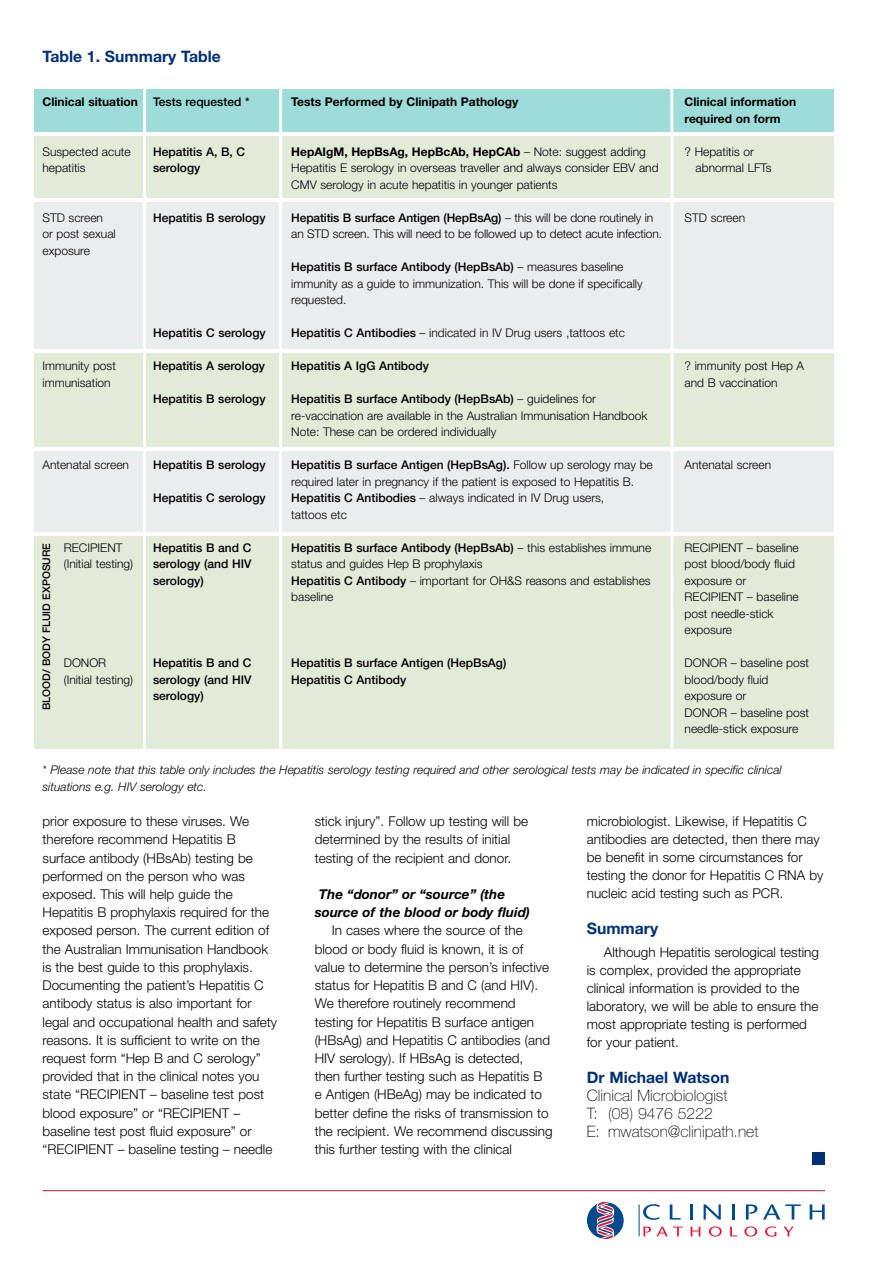
<style>
.page{position:relative;width:893px;height:1263px;background:#fff}
.page>*{position:absolute;margin:0;border:0;box-sizing:border-box;transform-origin:0 0}
.t1{font:100 15.75px/18px "Helvetica Neue";color:#000}
.t2{font:700 15.75px "Helvetica Neue";color:#003075}
.t3{font:300 13.5px/18.1px "Helvetica Neue";color:#000}
.t4{font:italic 700 13.5px/18.1px "Helvetica Neue";color:#000}
.t5{font:300 12px/16.5px "Helvetica Neue";color:#000}
.t6{font:500 12px/16.5px "Helvetica Neue";color:#000}
.t7{font:italic 300 12px/16.5px "Helvetica Neue";color:#000}
.t8{font:700 12px/16.5px "Helvetica Neue";color:#000}
.t9{font:500 10.5px "Helvetica Neue";color:#000}
.s1{font-weight:700}
.s2{font-weight:500}
</style>
<div class="page">
<div style="left:34px;top:89px;width:799px;height:43px;background:#9ddcd8"></div>
<div style="left:34px;top:136px;width:799px;height:62px;background:#e2ead8"></div>
<div style="left:34px;top:202px;width:799px;height:147px;background:#e9edee"></div>
<div style="left:34px;top:353px;width:799px;height:93px;background:#e2ead8"></div>
<div style="left:34px;top:536px;width:799px;height:212px;background:#e2ead8"></div>
<div style="left:34px;top:451px;width:799px;height:80px;background:#e9edee"></div>
<hr style="left:639px;top:1204px;width:1px;height:32px;background:#004a8d">
<div style="left:587px;top:1202px;width:37px;height:37px;background:#004a8d;border-radius:50%"></div>
<svg style="left:597px;top:1202px;width:17px;height:37px"></svg>
<svg style="left:643px;top:1226px;width:40px;height:10px"></svg>
<svg style="left:691px;top:1226px;width:9px;height:10px"></svg>
<svg style="left:709px;top:1226px;width:13px;height:10px"></svg>
<svg style="left:730px;top:1226px;width:7px;height:10px"></svg>
<svg style="left:744px;top:1226px;width:13px;height:10px"></svg>
<svg style="left:765px;top:1226px;width:11px;height:10px"></svg>
<svg style="left:784px;top:1226px;width:10px;height:10px"></svg>
<svg style="left:643px;top:1204px;width:17px;height:16px"></svg>
<svg style="left:670px;top:1204px;width:11px;height:15px"></svg>
<svg style="left:690px;top:1204px;width:2px;height:15px"></svg>
<svg style="left:704px;top:1204px;width:17px;height:15px"></svg>
<hr style="left:732px;top:1204px;width:3px;height:15px;background:#004a8d">
<svg style="left:746px;top:1204px;width:11px;height:15px"></svg>
<svg style="left:763px;top:1204px;width:38px;height:15px"></svg>
<svg style="left:810px;top:1204px;width:15px;height:15px"></svg>
<hr style="left:43px;top:1190px;width:782px;height:1px;background:#ae1833">
<div style="left:812px;top:1152px;width:13px;height:13px;background:#003075"></div>
<hr style="left:143px;top:85px;width:3px;height:663px;background:#fff">
<hr style="left:279px;top:85px;width:3px;height:663px;background:#fff">
<hr style="left:670px;top:85px;width:3px;height:663px;background:#fff">
<p class="t2" style="left:43px;top:51px;width:180px">Table 1. Summary Table</p>
<p class="t8" style="left:43px;top:95px;width:97px">Clinical situation</p>
<p class="t8" style="left:291px;top:95px;width:229px">Tests Performed by Clinipath Pathology</p>
<p class="t5" style="left:291px;top:144px;width:369px"><span class="s1">HepAIgM, HepBsAg, HepBcAb, HepCAb</span> – Note: suggest adding<br>Hepatitis E serology in overseas traveller and always consider EBV and<br>CMV serology in acute hepatitis in younger patients</p>
<p class="t5" style="left:291px;top:210px;width:372px"><span class="s2">Hepatitis B surface Antigen (HepBsAg)</span> – this will be done routinely in an STD screen. This will need to be followed up to detect acute infection.</p>
<p class="t5" style="left:291px;top:260px;width:353px"><span class="s2">Hepatitis B surface Antibody (HepBsAb)</span> – measures baseline immunity as a guide to immunization. This will be done if specifically requested.</p>
<p class="t5" style="left:291px;top:326px;width:335px"><span class="s2">Hepatitis C Antibodies</span> – indicated in IV Drug users ,tattoos etc</p>
<p class="t6" style="left:291px;top:359px;width:139px">Hepatitis A IgG Antibody</p>
<p class="t5" style="left:291px;top:392px;width:358px"><span class="s2">Hepatitis B surface Antibody (HepBsAb)</span> – guidelines for re-vaccination are available in the Australian Immunisation Handbook<br>Note: These can be ordered individually</p>
<p class="t5" style="left:291px;top:458px;width:363px"><span class="s2">Hepatitis B surface Antigen (HepBsAg).</span> Follow up serology may be required later in pregnancy if the patient is exposed to Hepatitis B.<br><span class="s2">Hepatitis C Antibodies</span> – always indicated in IV Drug users,<br>tattoos etc</p>
<p class="t5" style="left:291px;top:540px;width:361px"><span class="s2">Hepatitis B surface Antibody (HepBsAb)</span> – this establishes immune status and guides Hep B prophylaxis<br><span class="s2">Hepatitis C Antibody</span> – important for OH&amp;S reasons and establishes baseline</p>
<p class="t8" style="left:685px;top:95px;width:113px">Clinical information required on form</p>
<p class="t5" style="left:696px;top:144px;width:78px;text-indent:-11px">? Hepatitis or abnormal LFTs</p>
<p class="t6" style="left:153px;top:95px;width:98px">Tests requested *</p>
<p class="t6" style="left:153px;top:144px;width:94px">Hepatitis A, B, C serology</p>
<p class="t6" style="left:153px;top:210px;width:114px">Hepatitis B serology</p>
<p class="t5" style="left:43px;top:144px;width:90px">Suspected acute hepatitis</p>
<p class="t5" style="left:43px;top:210px;width:75px">STD screen or post sexual exposure</p>
<p class="t5" style="left:685px;top:210px;width:62px">STD screen</p>
<p class="t6" style="left:153px;top:326px;width:114px">Hepatitis C serology</p>
<p class="t6" style="left:153px;top:359px;width:114px">Hepatitis A serology</p>
<p class="t6" style="left:153px;top:392px;width:114px">Hepatitis B serology</p>
<p class="t5" style="left:685px;top:359px;width:121px">? immunity post Hep A and B vaccination</p>
<p class="t5" style="left:43px;top:359px;width:75px">Immunity post immunisation</p>
<p class="t5" style="left:43px;top:458px;width:88px">Antenatal screen</p>
<p class="t6" style="left:153px;top:458px;width:114px">Hepatitis B serology</p>
<p class="t6" style="left:153px;top:491px;width:114px">Hepatitis C serology</p>
<p class="t6" style="left:153px;top:540px;width:100px;text-align:justify">Hepatitis B and C serology (and HIV serology)</p>
<p class="t5" style="left:685px;top:458px;width:88px">Antenatal screen</p>
<p class="t5" style="left:64px;top:540px;width:71px">RECIPIENT (Initial testing)</p>
<p class="t5" style="left:685px;top:540px;width:116px">RECIPIENT – baseline post blood/body fluid exposure or<br>RECIPIENT – baseline post needle-stick exposure</p>
<p class="t5" style="left:685px;top:656px;width:126px">DONOR – baseline post blood/body fluid exposure or<br>DONOR – baseline post needle-stick exposure</p>
<p class="t7" style="left:43px;top:763px;width:741px">* Please note that this table only includes the Hepatitis serology testing required and other serological tests may be indicated in specific clinical situations e.g. HIV serology etc.</p>
<p class="t9" style="left:43px;top:710px;width:169px;rotate:-90deg">BLOOD/ BODY FLUID EXPOSURE</p>
<p class="t6" style="left:153px;top:656px;width:100px;text-align:justify">Hepatitis B and C serology (and HIV serology)</p>
<p class="t6" style="left:291px;top:656px;width:217px">Hepatitis B surface Antigen (HepBsAg)<br>Hepatitis C Antibody</p>
<p class="t5" style="left:64px;top:656px;width:71px">DONOR (Initial testing)</p>
<p class="t3" style="left:43px;top:813px;width:236px">prior exposure to these viruses. We therefore recommend Hepatitis B surface antibody (HBsAb) testing be performed on the person who was exposed. This will help guide the Hepatitis B prophylaxis required for the exposed person. The current edition of the Australian Immunisation Handbook is the best guide to this prophylaxis.<br>Documenting the patient’s Hepatitis C antibody status is also important for legal and occupational health and safety reasons. It is sufficient to write on the request form “Hep B and C serology” provided that in the clinical notes you state “RECIPIENT – baseline test post blood exposure” or “RECIPIENT – baseline test post fluid exposure” or “RECIPIENT – baseline testing – needle</p>
<p class="t3" style="left:315px;top:813px;width:215px">stick injury”. Follow up testing will be determined by the results of initial testing of the recipient and donor.</p>
<p class="t4" style="left:315px;top:886px;width:217px;text-indent:4px">The “donor” or “source” (the source of the blood or body fluid)</p>
<p class="t3" style="left:315px;top:923px;width:239px;text-indent:17px">In cases where the source of the blood or body fluid is known, it is of value to determine the person’s infective status for Hepatitis B and C (and HIV).<br>We therefore routinely recommend testing for Hepatitis B surface antigen (HBsAg) and Hepatitis C antibodies (and HIV serology). If HBsAg is detected,<br>then further testing such as Hepatitis B e Antigen (HBeAg) may be indicated to better define the risks of transmission to the recipient. We recommend discussing this further testing with the clinical</p>
<p class="t3" style="left:587px;top:813px;width:238px">microbiologist. Likewise, if Hepatitis C antibodies are detected, then there may be benefit in some circumstances for testing the donor for Hepatitis C RNA by nucleic acid testing such as PCR.</p>
<p class="t2" style="left:587px;top:923px;width:73px">Summary</p>
<p class="t3" style="left:587px;top:944px;width:234px;text-indent:17px">Although Hepatitis serological testing is complex, provided the appropriate clinical information is provided to the laboratory, we will be able to ensure the most appropriate testing is performed for your patient.</p>
<p class="t2" style="left:587px;top:1071px;width:144px">Dr Michael Watson</p>
<p class="t1" style="left:587px;top:1087px;width:173px">Clinical Microbiologist<br>T: (08) 9476 5222<br>E: mwatson@clinipath.net</p>
</div>
